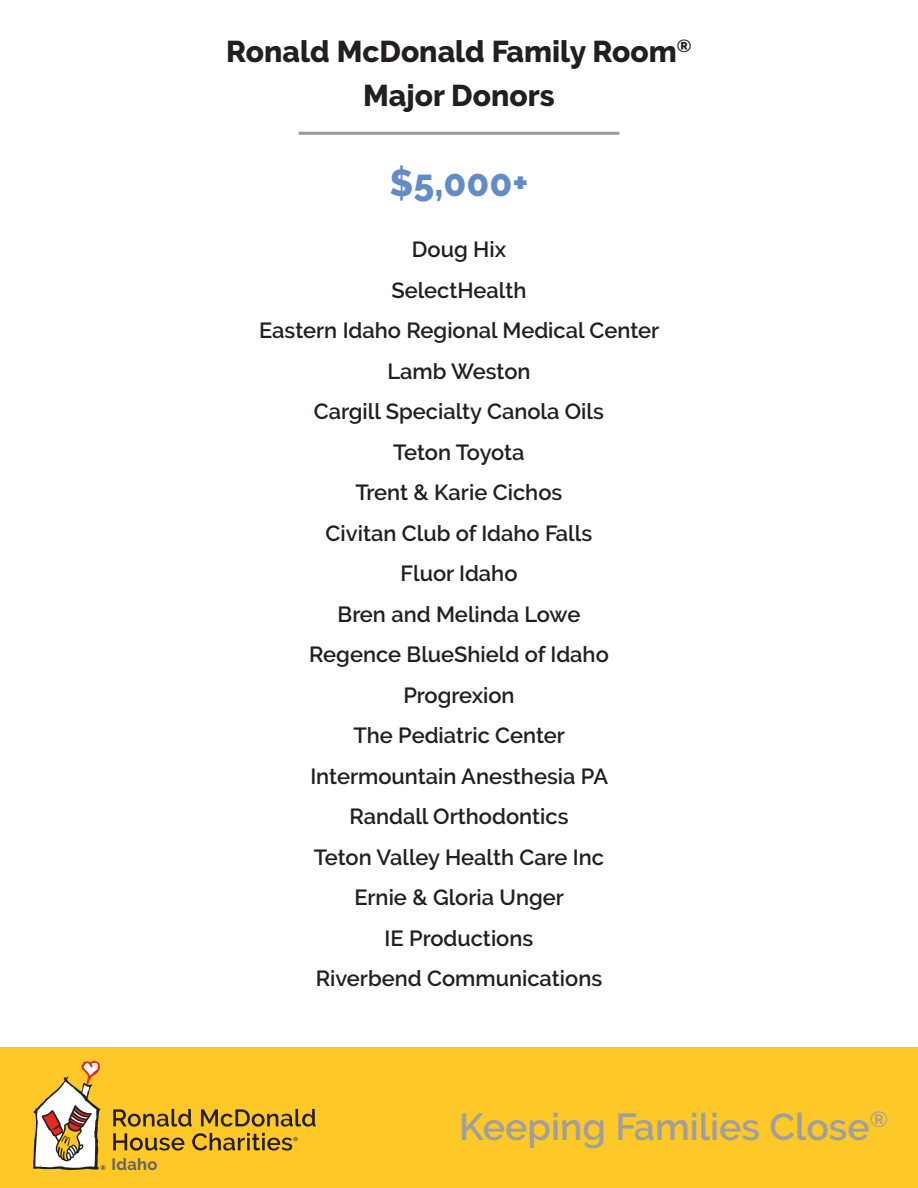
<style>
.page{position:relative;width:918px;height:1188px;background:#fff}
.page>*{position:absolute;margin:0;border:0;box-sizing:border-box;transform-origin:0 0}
.t1{font:600 37.5px "Raleway";color:#a09f9f}
.t2{font:800 37.5px "Raleway";color:#638bc8}
.t3{font:800 30px/43.5px "Raleway";color:#231f20;text-align:center}
.t4{font:600 21.9px/40.5px "Raleway";color:#231f20;text-align:center}
.t5{font:700 16.5px "Raleway";letter-spacing:.025em;color:#636366}
</style>
<div class="page">
<div style="left:1px;top:1048px;width:917px;height:140px;background:#fec828"></div>
<svg style="left:33px;top:1060px;width:72px;height:110px"></svg>
<svg style="left:113px;top:1109px;width:79px;height:18px"></svg>
<svg style="left:201px;top:1109px;width:114px;height:18px"></svg>
<svg style="left:113px;top:1133px;width:71px;height:18px"></svg>
<svg style="left:192px;top:1133px;width:106px;height:18px"></svg>
<hr style="left:299px;top:132px;width:320px;height:3px;background:#999">
<p class="t5" style="left:111px;top:1155px;width:48px">Idaho</p>
<h2 class="t3" style="left:226px;top:30px;width:467px">Ronald McDonald Family Room<sup>®<br></sup>Major Donors</h2>
<h1 class="t2" style="left:389px;top:162px;width:141px">$5,000+</h1>
<p class="t4" style="left:259px;top:229px;width:401px">Doug Hix<br>SelectHealth<br>Eastern Idaho Regional Medical Center<br>Lamb Weston<br>Cargill Specialty Canola Oils<br>Teton Toyota<br>Trent &amp; Karie Cichos<br>Civitan Club of Idaho Falls<br>Fluor Idaho<br>Bren and Melinda Lowe<br>Regence BlueShield of Idaho<br>Progrexion<br>The Pediatric Center<br>Intermountain Anesthesia PA<br>Randall Orthodontics<br>Teton Valley Health Care Inc<br>Ernie &amp; Gloria Unger<br>IE Productions<br>Riverbend Communications</p>
<h1 class="t1" style="left:459px;top:1105px;width:431px">Keeping Families Close<sup>®</sup></h1>
</div>
